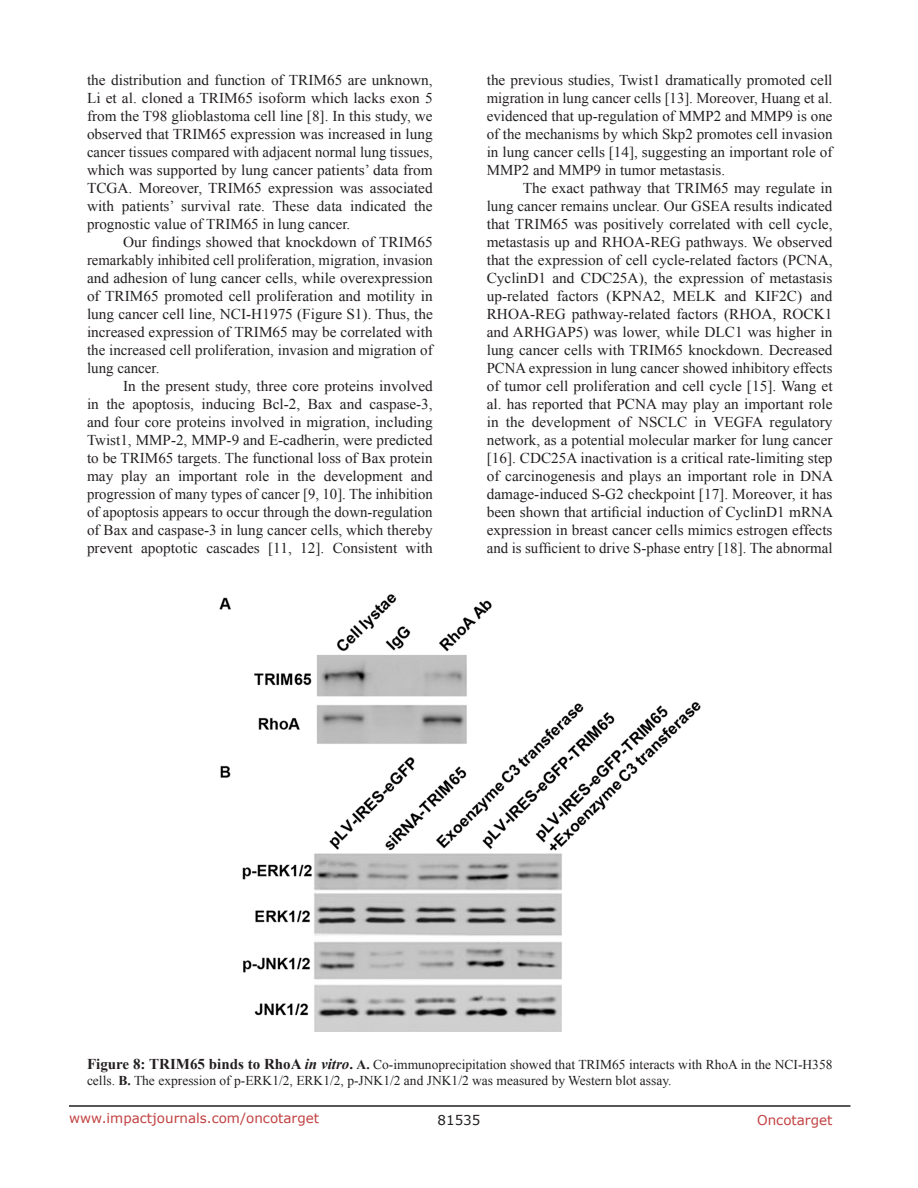
<style>
.page{position:relative;width:918px;height:1188px;background:#fff}
.page>*{position:absolute;margin:0;border:0;box-sizing:border-box;transform-origin:0 0}
.BodyText{font:15px/18px "Times New Roman";color:#231f20;text-align:justify}
.figuretext{font:13.5px/16.2px "Times New Roman";color:#231f20}
.t1{font:13.5px "Verdana";color:#c24141}
.t2{font:13.5px "Verdana";color:#231f20}
.s1{font-weight:700;font-size:15px}
.s2{font-weight:700;font-style:italic;font-size:15px}
.s3{font-weight:700}
</style>
<div class="page">
<hr style="left:69px;top:1105px;width:781px;height:2px;background:#231f20">
<img style="left:219px;top:594px;width:481px;height:438px">
<p class="BodyText" style="left:87px;top:71px;width:347px">the distribution and function of TRIM65 are unknown, Li et al. cloned a TRIM65 isoform which lacks exon 5 from the T98 glioblastoma cell line [8]. In this study, we observed that TRIM65 expression was increased in lung cancer tissues compared with adjacent normal lung tissues, which was supported by lung cancer patients’ data from TCGA. Moreover, TRIM65 expression was associated with patients’ survival rate. These data indicated the prognostic value of TRIM65 in lung cancer.</p>
<p class="BodyText" style="left:87px;top:233px;width:347px;text-indent:36px">Our findings showed that knockdown of TRIM65 remarkably inhibited cell proliferation, migration, invasion and adhesion of lung cancer cells, while overexpression of TRIM65 promoted cell proliferation and motility in lung cancer cell line, NCI-H1975 (Figure S1). Thus, the increased expression of TRIM65 may be correlated with the increased cell proliferation, invasion and migration of lung cancer.</p>
<p class="BodyText" style="left:87px;top:377px;width:347px;text-indent:36px">In the present study, three core proteins involved in the apoptosis, inducing Bcl-2, Bax and caspase-3, and four core proteins involved in migration, including Twist1, MMP-2, MMP-9 and E-cadherin, were predicted to be TRIM65 targets. The functional loss of Bax protein may play an important role in the development and progression of many types of cancer [9, 10]. The inhibition of apoptosis appears to occur through the down-regulation of Bax and caspase-3 in lung cancer cells, which thereby prevent apoptotic cascades [11, 12]. Consistent with</p>
<p class="BodyText" style="left:487px;top:71px;width:347px">the previous studies, Twist1 dramatically promoted cell migration in lung cancer cells [13]. Moreover, Huang et al. evidenced that up-regulation of MMP2 and MMP9 is one of the mechanisms by which Skp2 promotes cell invasion in lung cancer cells [14], suggesting an important role of MMP2 and MMP9 in tumor metastasis.</p>
<p class="BodyText" style="left:487px;top:179px;width:348px;text-indent:36px">The exact pathway that TRIM65 may regulate in lung cancer remains unclear. Our GSEA results indicated that TRIM65 was positively correlated with cell cycle, metastasis up and RHOA-REG pathways. We observed that the expression of cell cycle-related factors (PCNA, CyclinD1 and CDC25A), the expression of metastasis up-related factors (KPNA2, MELK and KIF2C) and RHOA-REG pathway-related factors (RHOA, ROCK1 and ARHGAP5) was lower, while DLC1 was higher in lung cancer cells with TRIM65 knockdown. Decreased PCNA expression in lung cancer showed inhibitory effects of tumor cell proliferation and cell cycle [15]. Wang et al. has reported that PCNA may play an important role in the development of NSCLC in VEGFA regulatory network, as a potential molecular marker for lung cancer [16]. CDC25A inactivation is a critical rate-limiting step of carcinogenesis and plays an important role in DNA damage-induced S-G2 checkpoint [17]. Moreover, it has been shown that artificial induction of CyclinD1 mRNA expression in breast cancer cells mimics estrogen effects and is sufficient to drive S-phase entry [18]. The abnormal</p>
<p class="figuretext" style="left:87px;top:1056px;width:747px"><span class="s1">Figure 8: TRIM65 binds to RhoA</span> <span class="s2">in vitro</span><span class="s1">.</span> <span class="s3">A.</span> Co-immunoprecipitation showed that TRIM65 interacts with RhoA in the NCI-H358 cells. <span class="s3">B.</span> The expression of p-ERK1/2, ERK1/2, p-JNK1/2 and JNK1/2 was measured by Western blot assay.</p>
<p class="t1" style="left:69px;top:1109px;width:252px">www.impactjournals.com/oncotarget</p>
<p class="t2" style="left:438px;top:1111px;width:44px">81535</p>
<p class="t1" style="left:757px;top:1111px;width:77px">Oncotarget</p>
</div>
